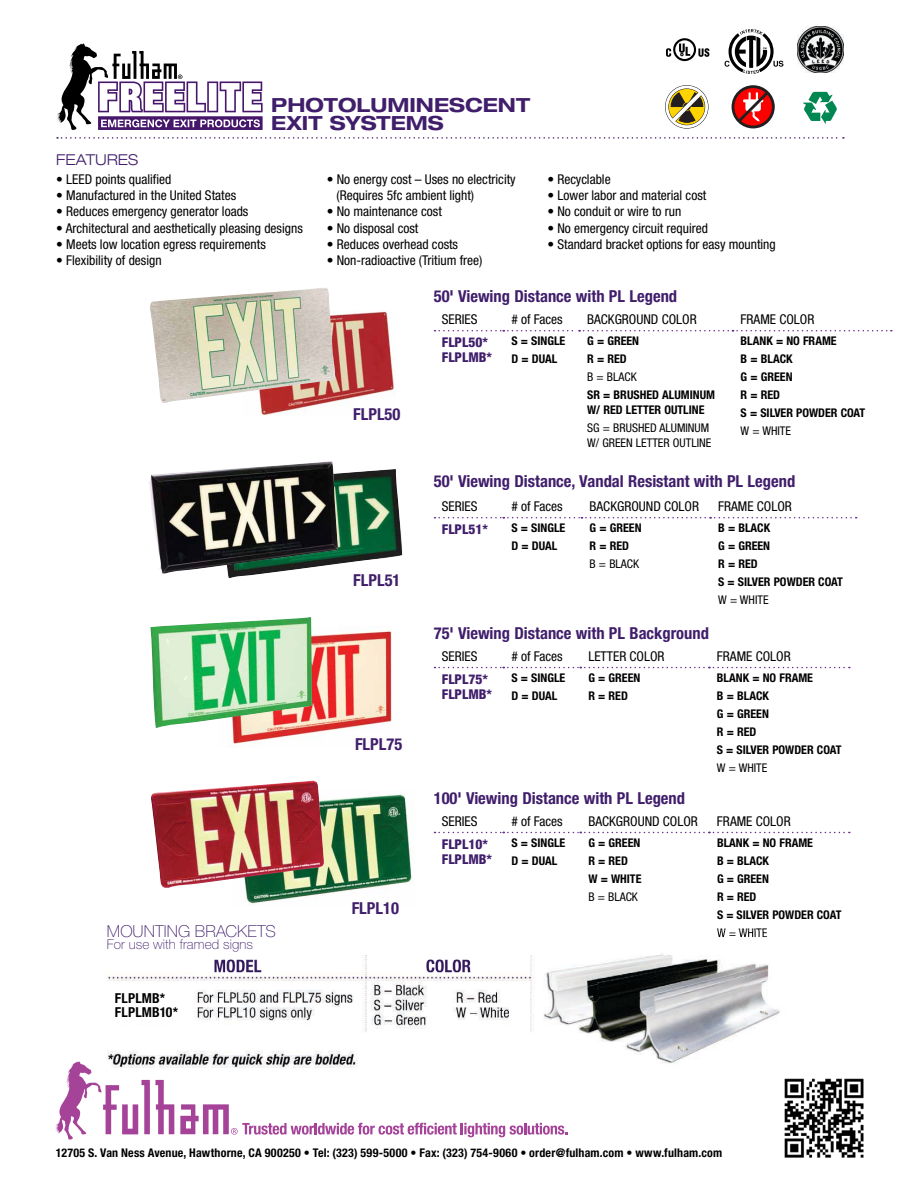
<style>
.page{position:relative;width:918px;height:1188px;background:#fff}
.page>*{position:absolute;margin:0;border:0;box-sizing:border-box;transform-origin:0 0}
.t1{font:700 expanded 19.5px/18px "Helvetica Neue";color:#401e6b}
.t2{font:700 condensed 16.5px "Helvetica Neue";color:#401e6b}
.t3{font:100 16.5px "Helvetica Neue";letter-spacing:.005em;color:#401e6b}
.t4{font:300 expanded 15px "Helvetica Neue";color:#401e6b}
.t5{font:700 condensed 13.65px/13.6px "Helvetica Neue LT Std";letter-spacing:.01em;color:#000}
.t6{font:condensed 13.5px/16.2px "Helvetica Neue";color:#000}
.t7{font:800 condensed 13.5px/15px "Helvetica Neue";color:#401e6b}
.t8{font:100 13.5px "Helvetica Neue";letter-spacing:.01em;color:#401e6b}
.t9{font:700 condensed 12px/18px "Helvetica Neue";color:#000}
.t10{font:700 condensed 12px "Helvetica Neue LT Std";letter-spacing:.015em;color:#000}
.t11{font:condensed 12px/15px "Helvetica Neue";color:#000}
.t12{font:5.1px/6.1px "Arial";color:#000}
</style>
<div class="page">
<div style="left:797px;top:85px;width:46px;height:45px;border:2px solid #fff;border-radius:50%"></div>
<svg style="left:803px;top:92px;width:34px;height:32px"></svg>
<div style="left:732px;top:85px;width:43px;height:43px;border:3px solid #231f20;border-radius:50%"></div>
<svg style="left:735px;top:89px;width:36px;height:36px"></svg>
<svg style="left:665px;top:85px;width:44px;height:44px"></svg>
<svg style="left:725px;top:29px;width:58px;height:45px"></svg>
<svg style="left:666px;top:38px;width:43px;height:23px"></svg>
<img style="left:797px;top:26px;width:47px;height:47px">
<img style="left:245px;top:794px;width:167px;height:110px">
<img style="left:151px;top:780px;width:173px;height:108px">
<img style="left:260px;top:311px;width:134px;height:104px">
<img style="left:150px;top:288px;width:187px;height:115px">
<img style="left:228px;top:469px;width:174px;height:109px">
<img style="left:149px;top:461px;width:190px;height:113px">
<img style="left:231px;top:629px;width:161px;height:117px">
<img style="left:150px;top:617px;width:162px;height:111px">
<svg style="left:57px;top:44px;width:206px;height:86px"></svg>
<svg style="left:57px;top:137px;width:787px;height:2px"></svg>
<svg style="left:435px;top:330px;width:457px;height:2px"></svg>
<svg style="left:435px;top:517px;width:422px;height:2px"></svg>
<svg style="left:435px;top:667px;width:415px;height:2px"></svg>
<svg style="left:435px;top:832px;width:415px;height:2px"></svg>
<svg style="left:180px;top:1104px;width:387px;height:33px"></svg>
<svg style="left:55px;top:1061px;width:119px;height:79px"></svg>
<img style="left:104px;top:954px;width:676px;height:119px">
<svg style="left:717px;top:930px;width:50px;height:7px"></svg>
<img style="left:196px;top:955px;width:81px;height:19px">
<img style="left:406px;top:955px;width:81px;height:19px">
<div style="left:107px;top:988px;width:78px;height:36px;background:#fff"></div>
<img style="left:784px;top:1078px;width:80px;height:80px">
<h1 class="t1" style="left:271px;top:95px;width:260px">PHOTOLUMINESCENT<br>EXIT SYSTEMS</h1>
<p class="t4" style="left:56px;top:150px;width:83px">FEATURES</p>
<p class="t6" style="left:56px;top:171px;width:117px">• LEED points qualified</p>
<p class="t6" style="left:56px;top:187px;width:182px">• Manufactured in the United States</p>
<p class="t6" style="left:56px;top:203px;width:194px">• Reduces emergency generator loads</p>
<p class="t6" style="left:56px;top:220px;width:248px">• Architectural and aesthetically pleasing designs</p>
<p class="t6" style="left:56px;top:236px;width:211px">• Meets low location egress requirements</p>
<p class="t6" style="left:56px;top:252px;width:107px">• Flexibility of design</p>
<p class="t12" style="left:77px;top:191px;width:17px">C 80%<br>M 95%<br>Y 0%<br>K 35%</p>
<p class="t12" style="left:126px;top:191px;width:20px;text-align:center">WEB:<br>4B306A</p>
<p class="t12" style="left:174px;top:190px;width:41px">PANTONE 185 C</p>
<p class="t12" style="left:239px;top:209px;width:14px">K 0%</p>
<p class="t6" style="left:336px;top:171px;width:181px;text-indent:-10px">• No energy cost – Uses no electricity (Requires 5fc ambient light)</p>
<p class="t6" style="left:327px;top:203px;width:117px">• No maintenance cost</p>
<p class="t6" style="left:327px;top:220px;width:93px">• No disposal cost</p>
<p class="t6" style="left:327px;top:236px;width:133px">• Reduces overhead costs</p>
<p class="t6" style="left:327px;top:252px;width:157px">• Non-radioactive (Tritium free)</p>
<p class="t6" style="left:547px;top:171px;width:65px">• Recyclable</p>
<p class="t6" style="left:547px;top:187px;width:160px">• Lower labor and material cost</p>
<p class="t6" style="left:547px;top:203px;width:135px">• No conduit or wire to run</p>
<p class="t6" style="left:547px;top:220px;width:162px">• No emergency circuit required</p>
<p class="t6" style="left:547px;top:236px;width:230px">• Standard bracket options for easy mounting</p>
<p class="t3" style="left:107px;top:921px;width:171px">MOUNTING BRACKETS</p>
<p class="t8" style="left:107px;top:936px;width:148px">For use with framed signs</p>
<p class="t5" style="left:115px;top:991px;width:65px">FLPLMB*<br>FLPLMB10*</p>
<p class="t2" style="left:353px;top:404px;width:49px">FLPL50</p>
<p class="t2" style="left:353px;top:570px;width:49px">FLPL51</p>
<p class="t2" style="left:355px;top:734px;width:49px">FLPL75</p>
<p class="t2" style="left:352px;top:898px;width:49px">FLPL10</p>
<p class="t2" style="left:434px;top:286px;width:245px">50' Viewing Distance with PL Legend</p>
<p class="t6" style="left:442px;top:311px;width:37px">SERIES</p>
<p class="t6" style="left:511px;top:311px;width:53px"># of Faces</p>
<p class="t6" style="left:587px;top:311px;width:111px">BACKGROUND COLOR</p>
<p class="t6" style="left:741px;top:311px;width:75px">FRAME COLOR</p>
<p class="t7" style="left:442px;top:335px;width:52px">FLPL50*<br>FLPLMB*</p>
<p class="t9" style="left:511px;top:332px;width:55px">S = SINGLE<br>D = DUAL</p>
<p class="t9" style="left:587px;top:332px;width:53px">G = GREEN<br>R = RED</p>
<p class="t11" style="left:587px;top:370px;width:51px">B = BLACK</p>
<p class="t9" style="left:587px;top:387px;width:129px;line-height:15px">SR = BRUSHED ALUMINUM<br>W/ RED LETTER OUTLINE</p>
<p class="t11" style="left:587px;top:421px;width:126px">SG = BRUSHED ALUMINUM<br>W/ GREEN LETTER OUTLINE</p>
<p class="t9" style="left:741px;top:332px;width:126px">BLANK = NO FRAME<br>B = BLACK<br>G = GREEN<br>R = RED<br>S = SILVER POWDER COAT</p>
<p class="t11" style="left:741px;top:424px;width:52px">W = WHITE</p>
<p class="t2" style="left:434px;top:471px;width:363px">50' Viewing Distance, Vandal Resistant with PL Legend</p>
<p class="t6" style="left:442px;top:498px;width:37px">SERIES</p>
<p class="t6" style="left:511px;top:498px;width:53px"># of Faces</p>
<p class="t6" style="left:590px;top:498px;width:111px">BACKGROUND COLOR</p>
<p class="t6" style="left:718px;top:498px;width:75px">FRAME COLOR</p>
<p class="t7" style="left:442px;top:522px;width:48px">FLPL51*</p>
<p class="t9" style="left:511px;top:519px;width:55px">S = SINGLE<br>D = DUAL</p>
<p class="t9" style="left:590px;top:519px;width:53px">G = GREEN<br>R = RED</p>
<p class="t11" style="left:590px;top:557px;width:51px">B = BLACK</p>
<p class="t9" style="left:718px;top:519px;width:126px">B = BLACK<br>G = GREEN<br>R = RED<br>S = SILVER POWDER COAT</p>
<p class="t11" style="left:718px;top:593px;width:52px">W = WHITE</p>
<p class="t2" style="left:434px;top:623px;width:277px">75' Viewing Distance with PL Background</p>
<p class="t6" style="left:442px;top:648px;width:37px">SERIES</p>
<p class="t6" style="left:511px;top:648px;width:53px"># of Faces</p>
<p class="t6" style="left:588px;top:648px;width:78px">LETTER COLOR</p>
<p class="t6" style="left:717px;top:648px;width:75px">FRAME COLOR</p>
<p class="t7" style="left:442px;top:671px;width:52px">FLPL75*<br>FLPLMB*</p>
<p class="t9" style="left:511px;top:669px;width:55px">S = SINGLE<br>D = DUAL</p>
<p class="t9" style="left:588px;top:669px;width:53px">G = GREEN<br>R = RED</p>
<p class="t9" style="left:717px;top:669px;width:126px">BLANK = NO FRAME<br>B = BLACK<br>G = GREEN<br>R = RED<br>S = SILVER POWDER COAT</p>
<p class="t11" style="left:717px;top:761px;width:52px">W = WHITE</p>
<p class="t2" style="left:434px;top:788px;width:253px">100' Viewing Distance with PL Legend</p>
<p class="t6" style="left:442px;top:813px;width:37px">SERIES</p>
<p class="t6" style="left:511px;top:813px;width:53px"># of Faces</p>
<p class="t6" style="left:588px;top:813px;width:111px">BACKGROUND COLOR</p>
<p class="t6" style="left:717px;top:813px;width:75px">FRAME COLOR</p>
<p class="t7" style="left:442px;top:836px;width:52px">FLPL10*<br>FLPLMB*</p>
<p class="t9" style="left:511px;top:834px;width:55px">S = SINGLE<br>D = DUAL</p>
<p class="t9" style="left:588px;top:834px;width:55px">G = GREEN<br>R = RED<br>W = WHITE</p>
<p class="t11" style="left:588px;top:889px;width:51px">B = BLACK</p>
<p class="t9" style="left:717px;top:834px;width:126px">BLANK = NO FRAME<br>B = BLACK<br>G = GREEN<br>R = RED<br>S = SILVER POWDER COAT</p>
<p class="t11" style="left:717px;top:925px;width:52px">W = WHITE</p>
<p class="t10" style="left:56px;top:1145px;width:668px">12705 S. Van Ness Avenue, Hawthorne, CA 900250 • Tel: (323) 599-5000 • Fax: (323) 754-9060 • order@fulham.com • www.fulham.com</p>
</div>
